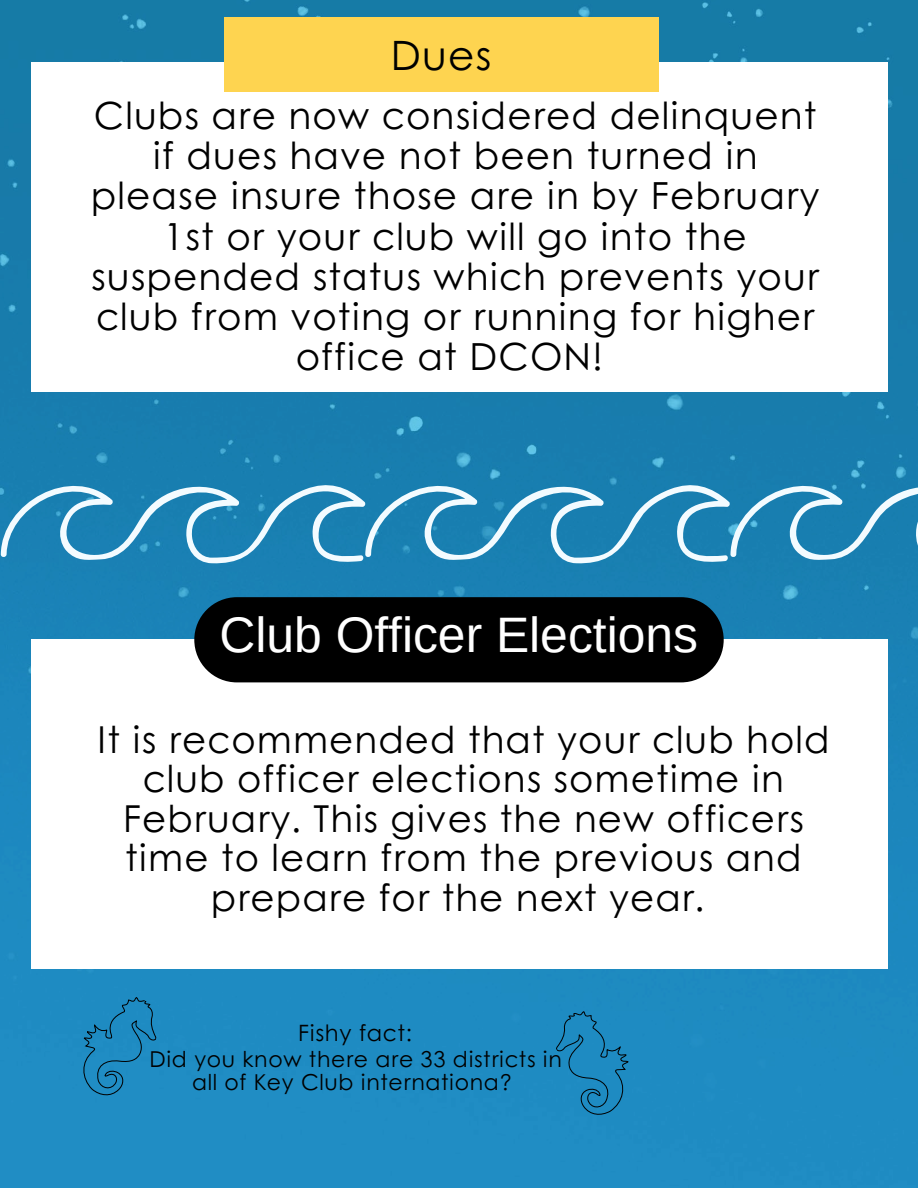
<style>
.page{position:relative;width:918px;height:1188px;background:#fff}
.page>*{position:absolute;margin:0;border:0;box-sizing:border-box;transform-origin:0 0}
.t1{font:49.8px "Arimo";color:#fff}
.t2{font:40.5px "Century Gothic";color:#000}
.t3{font:37.35px/40.3px "Century Gothic";letter-spacing:.03em;color:#000;text-align:center}
.t4{font:37.05px/39.5px "Century Gothic";letter-spacing:.03em;color:#000;text-align:center}
.t5{font:22.5px "Century Gothic";letter-spacing:.03em;color:#000}
.t6{font:21.9px/23.2px "Century Gothic";letter-spacing:.03em;color:#000;text-align:center}
</style>
<div class="page">
<img style="left:0;top:0;width:918px;height:1188px">
<svg style="left:1px;top:464px;width:917px;height:100px;background:#358fbb"></svg>
<div style="left:31px;top:63px;width:856px;height:329px;background:#fff"></div>
<div style="left:224px;top:18px;width:434px;height:74px;background:#fed450"></div>
<svg style="left:548px;top:1002px;width:94px;height:121px;background:#1c85b9"></svg>
<div style="left:63px;top:983px;width:107px;height:124px;background:#1e8bc2"></div>
<div style="left:31px;top:640px;width:856px;height:329px;background:#fff"></div>
<div style="left:194px;top:597px;width:530px;height:85px;background:#000;border-radius:43px"></div>
<h2 class="t2" style="left:391px;top:25px;width:102px">Dues</h2>
<p class="t3" style="left:91px;top:93px;width:730px">Clubs are now considered delinquent if dues have not been turned in please insure those are in by February<br>1st or your club will go into the suspended status which prevents your club from voting or running for higher office at DCON!</p>
<h1 class="t1" style="left:219px;top:607px;width:480px">Club Officer Elections</h1>
<p class="t4" style="left:97px;top:718px;width:734px">It is recommended that your club hold club officer elections sometime in February. This gives the new officers time to learn from the previous and prepare for the next year.</p>
<h2 class="t5" style="left:298px;top:1016px;width:115px">Fishy fact:</h2>
<p class="t6" style="left:149px;top:1046px;width:414px">Did you know there are 33 districts in all of Key Club internationa?</p>
</div>
